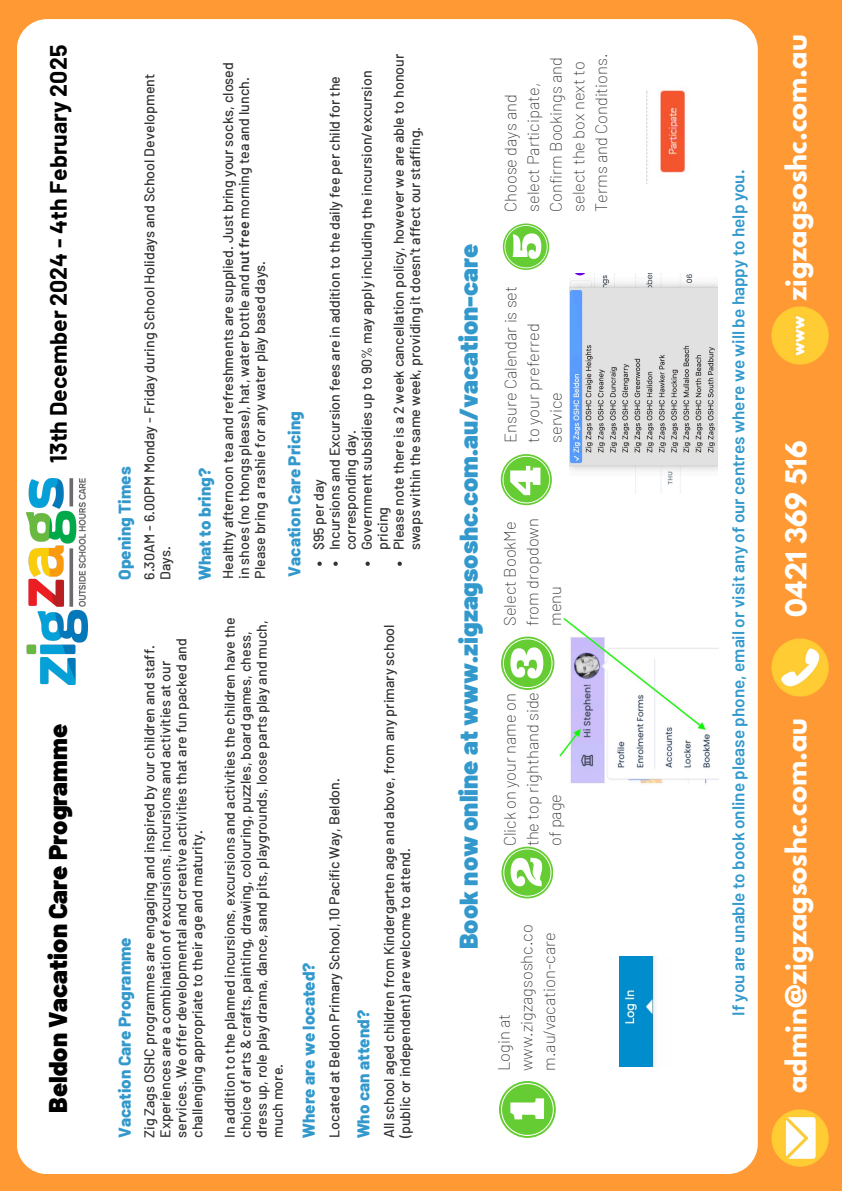
<style>
.page{position:relative;width:842px;height:1191px;background:#fff}
.page>*{position:absolute;margin:0;border:0;box-sizing:border-box;transform-origin:0 0}
.t1{font:900 25.6px "Barlow";color:#39c}
.t2{font:900 25.6px "Barlow";color:#000}
.t3{font:700 25.5px "League Spartan";color:#fff}
.t4{font:700 23.1px "Barlow";color:#000}
.t5{font:800 17.1px "Barlow";color:#39c}
.t6{font:600 17.1px "Barlow";color:#39c}
.t7{font:200 16.5px/22.7px "Barlow";color:#333}
.t8{font:500 14.2px/16px "Barlow";color:#333}
.s1{font-weight:600}
</style>
<div class="page">
<div style="left:0;top:0;width:842px;height:1190px;background:#f93"></div>
<div style="left:17px;top:19px;width:741px;height:1154px;background:#fff;border-radius:30px"></div>
<img style="left:27px;top:478px;width:60px;height:206px">
<img style="left:771px;top:638px;width:58px;height:59px">
<img style="left:771px;top:1109px;width:58px;height:58px">
<img style="left:771px;top:306px;width:58px;height:59px">
<svg style="left:317px;top:561px;width:5px;height:5px"></svg>
<svg style="left:333px;top:561px;width:5px;height:5px"></svg>
<svg style="left:366px;top:561px;width:4px;height:5px"></svg>
<svg style="left:398px;top:561px;width:4px;height:5px"></svg>
<svg style="left:499px;top:1081px;width:57px;height:56px"></svg>
<svg style="left:501px;top:846px;width:52px;height:52px"></svg>
<svg style="left:501px;top:636px;width:53px;height:54px"></svg>
<svg style="left:501px;top:454px;width:51px;height:51px"></svg>
<svg style="left:503px;top:224px;width:46px;height:46px"></svg>
<img style="left:646px;top:90px;width:40px;height:93px">
<img style="left:619px;top:956px;width:36px;height:110px">
<img style="left:560px;top:618px;width:158px;height:166px">
<img style="left:569px;top:273px;width:148px;height:220px">
<h3 class="t4" style="left:44px;top:462px;width:419px;rotate:-90deg">13th December 2024 - 4th February 2025</h3>
<h1 class="t2" style="left:41px;top:1112px;width:390px;rotate:-90deg">Beldon Vacation Care Programme</h1>
<p class="t5" style="left:114px;top:579px;width:115px;rotate:-90deg">Opening Times</p>
<p class="t8" style="left:141px;top:579px;width:507px;rotate:-90deg">6.30AM - 6.00PM Monday - Friday during School Holidays and School Development<br>Days.</p>
<p class="t5" style="left:194px;top:579px;width:113px;rotate:-90deg">What to bring?</p>
<p class="t8" style="left:219px;top:578px;width:518px;rotate:-90deg">Healthy afternoon tea and refreshments are supplied. Just bring your socks, closed in shoes (no thongs please), hat, water bottle and <span class="s1">nut free</span> morning tea and lunch.<br>Please bring a rashie for any water play based days.</p>
<p class="t5" style="left:283px;top:576px;width:167px;rotate:-90deg">Vacation Care Pricing</p>
<p class="t8" style="left:310px;top:550px;width:498px;rotate:-90deg">$95 per day<br>Incursions and Excursion fees are in addition to the daily fee per child for the corresponding day.<br>Government subsidies up to 90% may apply including the incursion/excursion pricing<br>Please note there is a 2 week cancellation policy, however we are able to honour swaps within the same week, providing it doesn't affect our staffing.</p>
<p class="t5" style="left:114px;top:1138px;width:202px;rotate:-90deg">Vacation Care Programme</p>
<p class="t8" style="left:141px;top:1137px;width:501px;rotate:-90deg">Zig Zags OSHC programmes are engaging and inspired by our children and staff.<br>Experiences are a combination of excursions, incursions and activities at our services. We offer developmental and creative activities that are fun packed and challenging appropriate to their age and maturity.</p>
<p class="t8" style="left:221px;top:1137px;width:521px;rotate:-90deg">In addition to the planned incursions, excursions and activities the children have the choice of arts &amp; crafts, painting, drawing, colouring, puzzles, board games, chess, dress up, role play drama, dance, sand pits, playgrounds, loose parts play and much, much more.</p>
<p class="t5" style="left:298px;top:1137px;width:177px;rotate:-90deg">Where are we located?</p>
<p class="t8" style="left:326px;top:1137px;width:361px;rotate:-90deg">Located at Beldon Primary School, 10 Pacific Way, Beldon.</p>
<p class="t5" style="left:352px;top:1138px;width:130px;rotate:-90deg">Who can attend?</p>
<p class="t8" style="left:380px;top:1138px;width:515px;rotate:-90deg">All school aged children from Kindergarten age and above, from any primary school (public or independent) are welcome to attend.</p>
<h1 class="t1" style="left:452px;top:949px;width:707px;rotate:-90deg">Book now online at www.zigzagsoshc.com.au/vacation-care</h1>
<p class="t7" style="left:498px;top:212px;width:160px;rotate:-90deg">Choose days and select Participate,<br>Confirm Bookings and select the box next to<br>Terms and Conditions.</p>
<p class="t7" style="left:498px;top:443px;width:158px;rotate:-90deg">Ensure Calendar is set to your preferred service</p>
<p class="t7" style="left:498px;top:626px;width:109px;rotate:-90deg">Select BookMe from dropdown menu</p>
<p class="t7" style="left:498px;top:846px;width:156px;text-align:justify;rotate:-90deg">Click on your name on the top righthand side of page</p>
<p class="t7" style="left:492px;top:1070px;width:148px;rotate:-90deg">Login at www.zigzagsoshc.co m.au/vacation-care</p>
<p class="t6" style="left:727px;top:1015px;width:847px;rotate:-90deg">If you are unable to book online please phone, email or visit any of our centres where we will be happy to help you.</p>
<h2 class="t3" style="left:783px;top:301px;width:268px;rotate:-90deg">zigzagsoshc.com.au</h2>
<h2 class="t3" style="left:783px;top:616px;width:177px;rotate:-90deg">0421 369 516</h2>
<h2 class="t3" style="left:783px;top:1092px;width:376px;rotate:-90deg">admin@zigzagsoshc.com.au</h2>
</div>
